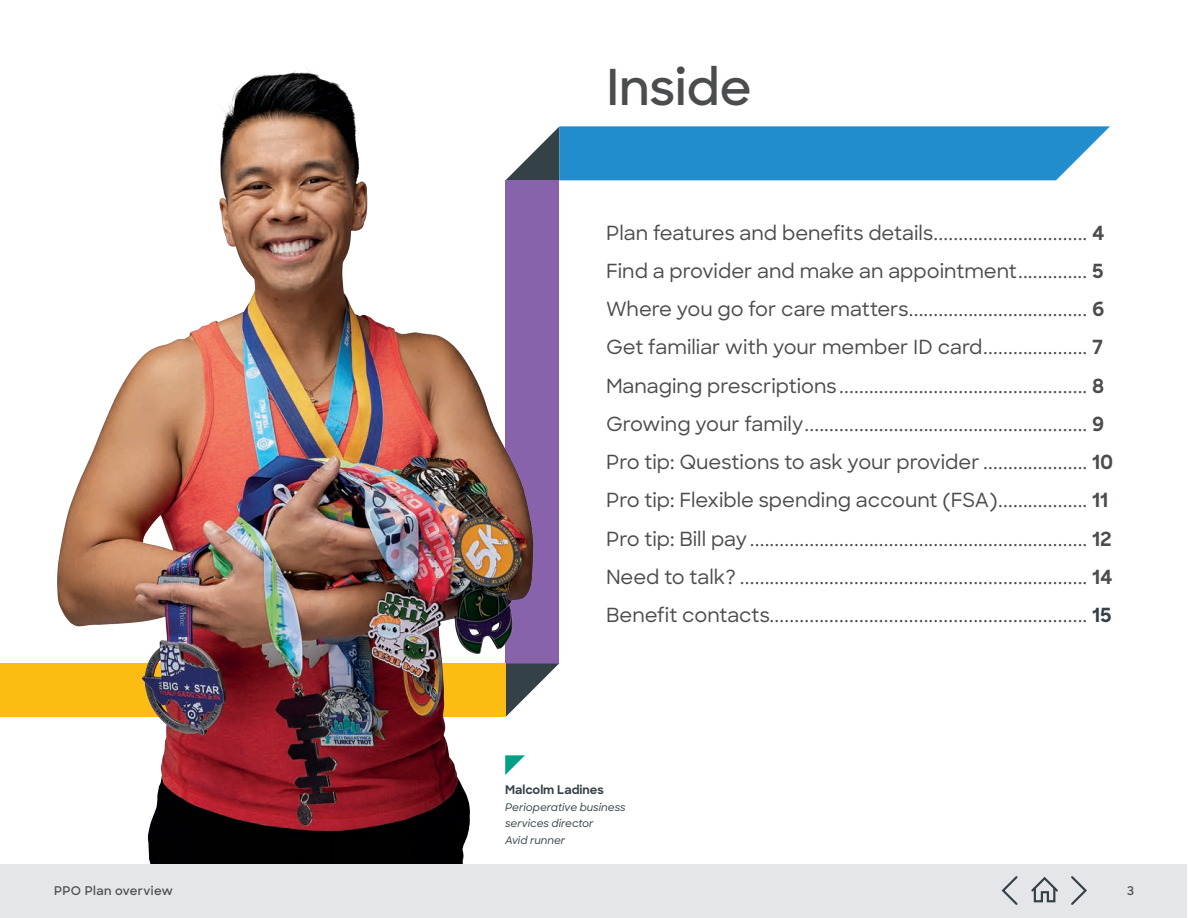
<style>
.page{position:relative;width:1188px;height:918px;background:#fff}
.page>*{position:absolute;margin:0;border:0;box-sizing:border-box;transform-origin:0 0}
._51_head_33_36_semi___125{font:600 49.5px "Sharp Sans";color:#4b4c4d}
._22_TOC_15_20_med__7_5pt{font:500 19.5px "Sharp Sans";color:#4b4c4d}
._22_TOC_15_20_med__7_5pt-2{font:500 18px "Sharp Sans";color:#4b4c4d}
.t1{font:600 12px "Sharp Sans";letter-spacing:.03em;color:#4b4c4d}
.t2{font:700 12px "Sharp Sans";color:#344147}
._55_titles_7_11_med_ital_DK_GRY{font:italic 500 10.5px/16.5px "Sharp Sans";color:#344147}
.s1{font-size:19.5px}
.s2{font-weight:700;font-size:19.5px}
.s3{font-size:18px}
.s4{font-weight:700}
.s5{font-weight:700;font-size:19.5px;color:#344147}
</style>
<div class="page">
<svg style="left:658px;top:126px;width:452px;height:54px;background:#3094d0"></svg>
<div style="left:1px;top:864px;width:1186px;height:54px;background:#e5e6e9"></div>
<svg style="left:1071px;top:876px;width:16px;height:29px"></svg>
<svg style="left:1031px;top:876px;width:27px;height:27px"></svg>
<svg style="left:1001px;top:876px;width:17px;height:29px"></svg>
<img style="left:0;top:71px;width:658px;height:793px">
<p class="t1" style="left:54px;top:882px;width:120px">PPO Plan overview</p>
<p class="_51_head_33_36_semi___125" style="left:606px;top:50px;width:147px">Inside</p>
<p class="_22_TOC_15_20_med__7_5pt-2" style="left:606px;top:220px;width:500px"><span class="s1">Plan features and benefits details</span>............................... <span class="s2">4</span></p>
<p class="_22_TOC_15_20_med__7_5pt" style="left:606px;top:256px;width:499px">Find a provider and make an appointment<span class="s3">..............</span> <span class="s4">5</span></p>
<p class="_22_TOC_15_20_med__7_5pt-2" style="left:606px;top:296px;width:500px"><span class="s1">Where you go for care matters</span>.................................... <span class="s2">6</span></p>
<p class="_22_TOC_15_20_med__7_5pt" style="left:606px;top:333px;width:499px">Get familiar with your member ID card<span class="s3">.....................</span> <span class="s4">7</span></p>
<p class="_22_TOC_15_20_med__7_5pt-2" style="left:606px;top:373px;width:500px"><span class="s1">Managing prescriptions</span>.................................................. <span class="s2">8</span></p>
<p class="_22_TOC_15_20_med__7_5pt-2" style="left:606px;top:411px;width:500px"><span class="s1">Growing your family</span>......................................................... <span class="s2">9</span></p>
<p class="_22_TOC_15_20_med__7_5pt" style="left:606px;top:448px;width:509px">Pro tip: Questions to ask your provider <span class="s3">.....................</span> <span class="s4">10</span></p>
<p class="_22_TOC_15_20_med__7_5pt" style="left:606px;top:486px;width:504px">Pro tip: Flexible spending account (FSA)<span class="s3">..................</span> <span class="s4">11</span></p>
<p class="_22_TOC_15_20_med__7_5pt-2" style="left:606px;top:526px;width:507px"><span class="s1">Pro tip: Bill pay</span> .................................................................... <span class="s2">12</span></p>
<p class="_22_TOC_15_20_med__7_5pt-2" style="left:606px;top:564px;width:508px"><span class="s1">Need to talk?</span> ...................................................................... <span class="s2">14</span></p>
<p class="_22_TOC_15_20_med__7_5pt-2" style="left:606px;top:602px;width:507px"><span class="s1">Benefit contacts</span>................................................................ <span class="s5">15</span></p>
<p class="t2" style="left:505px;top:781px;width:100px">Malcolm Ladines</p>
<p class="_55_titles_7_11_med_ital_DK_GRY" style="left:505px;top:798px;width:122px">Perioperative business services director</p>
<p class="_55_titles_7_11_med_ital_DK_GRY" style="left:505px;top:831px;width:62px">Avid runner</p>
<p class="t1" style="left:1127px;top:882px;width:8px">3</p>
</div>
